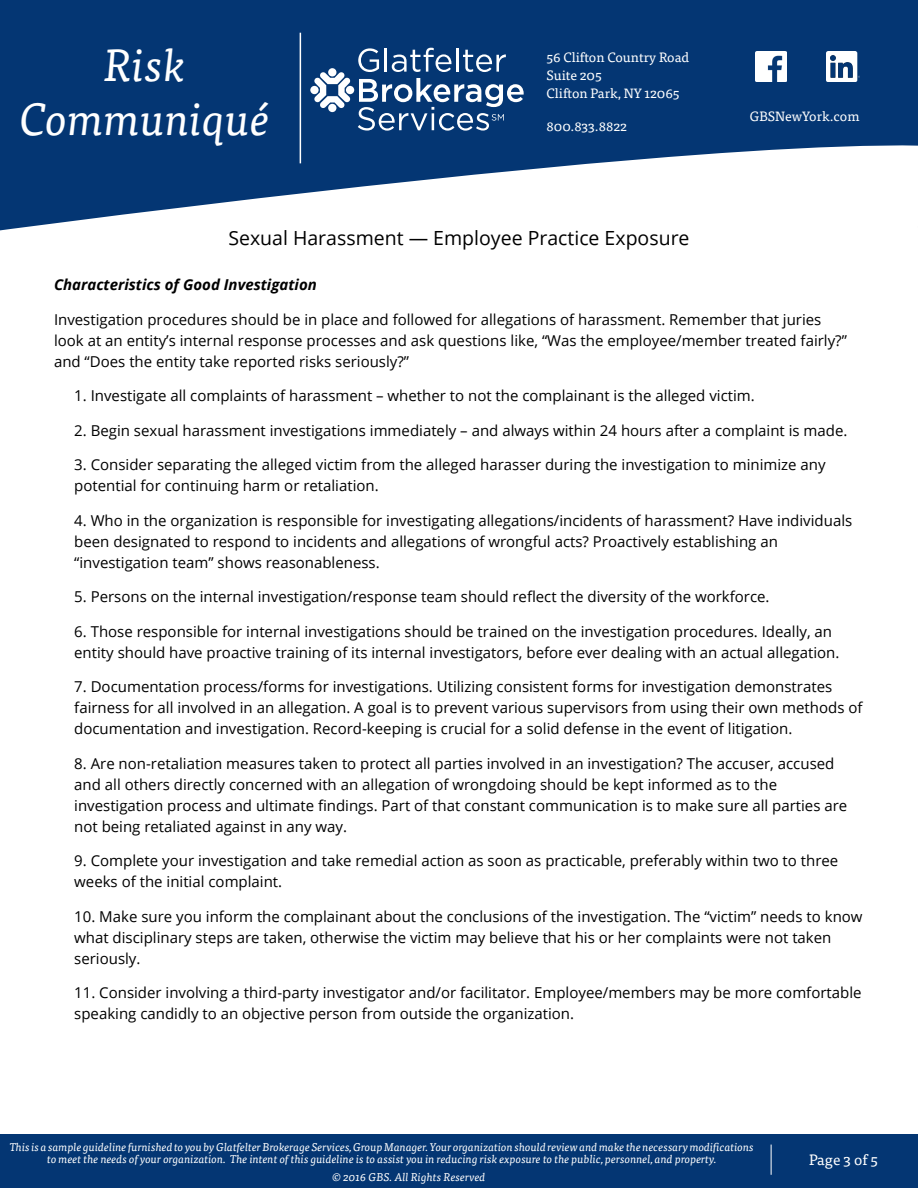
<style>
.page{position:relative;width:918px;height:1188px;background:#fff}
.page>*{position:absolute;margin:0;border:0;box-sizing:border-box;transform-origin:0 0}
.t1{font:italic 45px/54px "Tisa Pro";color:#fff;text-align:center}
.t2{font:19.5px "Open Sans";color:#000}
.t3{font:15px/21px "Open Sans";color:#000}
.t4{font:italic 700 15px "Open Sans";color:#000}
.t5{font:15px "Tisa Pro";color:#fff}
.t6{font:13.5px/18px "Tisa Pro";color:#fff}
.t7{font:italic 11.25px/12px "Tisa Pro";color:#fff;text-align:center}
</style>
<div class="page">
<svg style="left:0;top:0;width:918px;height:230px;fill:#043673"></svg>
<div style="left:0;top:1134px;width:918px;height:54px;background:#043673"></div>
<img style="left:755px;top:51px;width:31px;height:31px">
<img style="left:826px;top:51px;width:33px;height:31px">
<svg style="left:358px;top:48px;width:21px;height:24px"></svg>
<hr style="left:385px;top:48px;width:2px;height:24px;background:#fff">
<svg style="left:392px;top:48px;width:59px;height:24px"></svg>
<hr style="left:456px;top:48px;width:3px;height:24px;background:#fff">
<svg style="left:463px;top:50px;width:43px;height:22px"></svg>
<svg style="left:358px;top:78px;width:166px;height:53px"></svg>
<div style="left:328px;top:68px;width:8px;height:8px;background:#fff;border-radius:50%"></div>
<div style="left:328px;top:104px;width:8px;height:8px;background:#fff;border-radius:50%"></div>
<div style="left:346px;top:86px;width:8px;height:8px;background:#fff;border-radius:50%"></div>
<div style="left:310px;top:86px;width:9px;height:8px;background:#fff;border-radius:50%"></div>
<svg style="left:314px;top:72px;width:36px;height:36px"></svg>
<hr style="left:300px;top:33px;width:1px;height:130px;background:#fff">
<hr style="left:771px;top:1145px;width:1px;height:30px;background:#fff">
<h1 class="t1" style="left:20px;top:35px;width:252px">Risk<br>Communiqué</h1>
<p class="t6" style="left:547px;top:47px;width:144px">56 Clifton Country Road<br>Suite 205<br>Clifton Park, NY 12065</p>
<p class="t6" style="left:547px;top:116px;width:82px">800.833.8822</p>
<p class="t6" style="left:750px;top:106px;width:111px">GBSNewYork.com</p>
<h2 class="t2" style="left:228px;top:225px;width:463px">Sexual Harassment — Employee Practice Exposure</h2>
<p class="t4" style="left:54px;top:274px;width:264px">Characteristics of Good Investigation</p>
<p class="t3" style="left:54px;top:308px;width:794px">Investigation procedures should be in place and followed for allegations of harassment. Remember that juries look at an entity’s internal response processes and ask questions like, “Was the employee/member treated fairly?” and “Does the entity take reported risks seriously?”</p>
<p class="t3" style="left:74px;top:385px;width:682px">1. Investigate all complaints of harassment – whether to not the complainant is the alleged victim.</p>
<p class="t3" style="left:74px;top:419px;width:775px">2. Begin sexual harassment investigations immediately – and always within 24 hours after a complaint is made.</p>
<p class="t3" style="left:74px;top:454px;width:753px">3. Consider separating the alleged victim from the alleged harasser during the investigation to minimize any potential for continuing harm or retaliation.</p>
<p class="t3" style="left:74px;top:509px;width:780px">4. Who in the organization is responsible for investigating allegations/incidents of harassment? Have individuals been designated to respond to incidents and allegations of wrongful acts? Proactively establishing an “investigation team” shows reasonableness.</p>
<p class="t3" style="left:74px;top:586px;width:697px">5. Persons on the internal investigation/response team should reflect the diversity of the workforce.</p>
<p class="t3" style="left:74px;top:620px;width:767px">6. Those responsible for internal investigations should be trained on the investigation procedures. Ideally, an entity should have proactive training of its internal investigators, before ever dealing with an actual allegation.</p>
<p class="t3" style="left:74px;top:676px;width:790px">7. Documentation process/forms for investigations. Utilizing consistent forms for investigation demonstrates fairness for all involved in an allegation. A goal is to prevent various supervisors from using their own methods of documentation and investigation. Record-keeping is crucial for a solid defense in the event of litigation.</p>
<p class="t3" style="left:74px;top:752px;width:775px">8. Are non-retaliation measures taken to protect all parties involved in an investigation? The accuser, accused and all others directly concerned with an allegation of wrongdoing should be kept informed as to the investigation process and ultimate findings. Part of that constant communication is to make sure all parties are not being retaliated against in any way.</p>
<p class="t3" style="left:74px;top:850px;width:766px">9. Complete your investigation and take remedial action as soon as practicable, preferably within two to three weeks of the initial complaint.</p>
<p class="t3" style="left:74px;top:905px;width:790px">10. Make sure you inform the complainant about the conclusions of the investigation. The “victim” needs to know what disciplinary steps are taken, otherwise the victim may believe that his or her complaints were not taken seriously.</p>
<p class="t3" style="left:74px;top:982px;width:789px">11. Consider involving a third-party investigator and/or facilitator. Employee/members may be more comfortable speaking candidly to an objective person from outside the organization.</p>
<p class="t7" style="left:10px;top:1140px;width:746px">This is a sample guideline furnished to you by Glatfelter Brokerage Services, Group Manager. Your organization should review and make the necessary modifications to meet the needs of your organization. The intent of this guideline is to assist you in reducing risk exposure to the public, personnel, and property.</p>
<p class="t7" style="left:332px;top:1170px;width:155px">© 2016 GBS. All Rights Reserved</p>
<p class="t5" style="left:809px;top:1149px;width:70px">Page 3 of 5</p>
</div>
